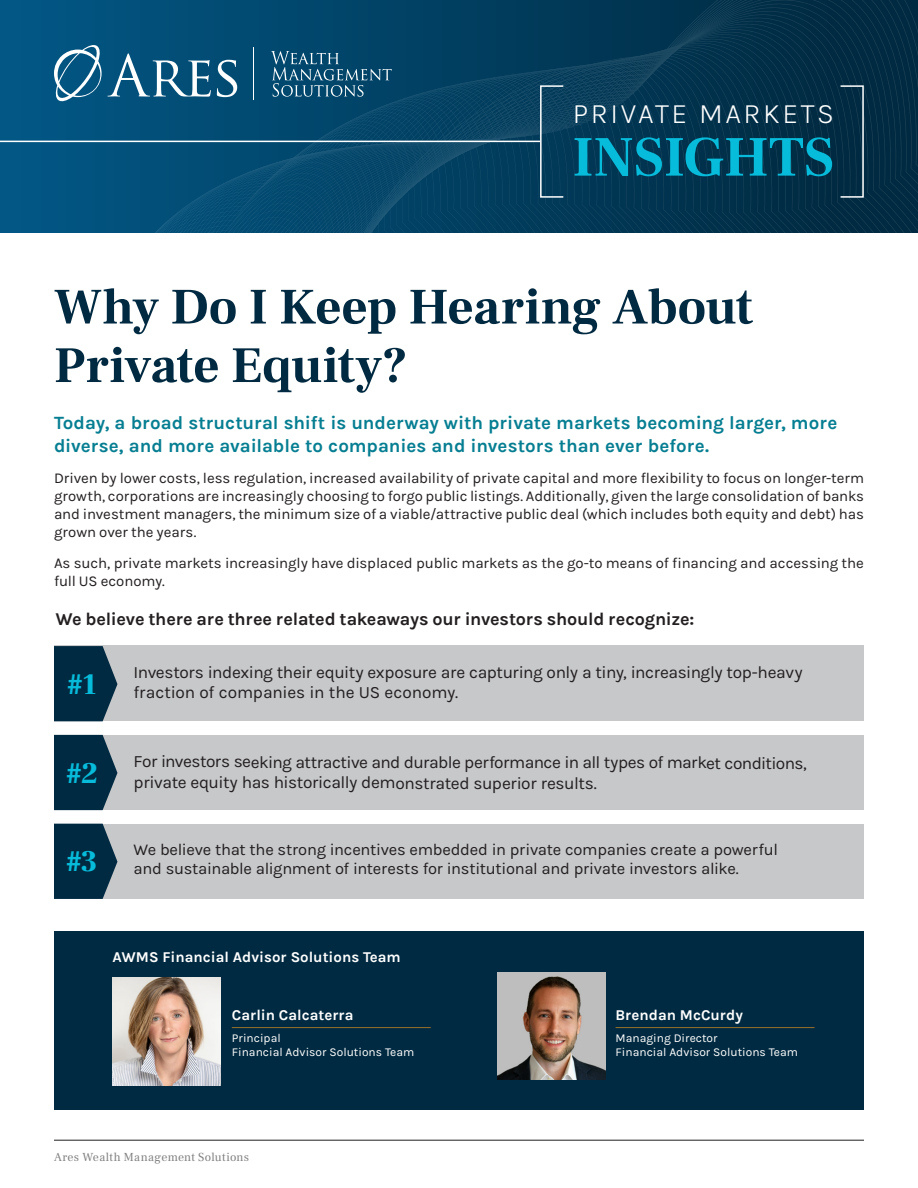
<style>
.page{position:relative;width:918px;height:1188px;background:#fff}
.page>*{position:absolute;margin:0;border:0;box-sizing:border-box;transform-origin:0 0}
.t1{font:700 56.85px "Frank Ruhl Libre";color:#07bbda}
.Title_Headline_-_Nav{font:700 51px/58.5px "Frank Ruhl Libre";letter-spacing:-.01em;color:#002a41}
.Title_Headline_-_Nav-2{font:900 30px "Frank Ruhl Libre";color:#07bbda}
.t2{font:300 28.5px "Karla";letter-spacing:.09em;color:#fff}
.Headline_Body_-_Gree{font:700 18.75px/22.5px "Karla";color:#067e92}
.Body_Copy{font:700 18px "Karla";letter-spacing:-.01em;color:#231f20}
.Title_Headline_-_Nav-3{font:17.25px "Karla";letter-spacing:-.025em;color:#231f20}
.Title_Headline_-_Nav-4{font:17.25px "Karla";letter-spacing:-.005em;color:#231f20}
.Title_Headline_-_Nav-5{font:16.5px "Karla";letter-spacing:-.015em;color:#231f20}
.Body_Copy-2{font:15px/18px "Karla";letter-spacing:-.005em;color:#231f20;text-align:justify}
.t3{font:700 15px "Karla";color:#fff}
.t4{font:12px "Karla";color:#fff}
.t5{font:12px "Frank Ruhl Libre";letter-spacing:.025em;color:#7f7f7f}
</style>
<div class="page">
<div style="left:0;top:0;width:918px;height:232px;background:linear-gradient(to right,#015785,#03293e)"></div>
<svg style="left:249px;top:40px;width:664px;height:192px;background:#02314b"></svg>
<svg style="left:244px;top:43px;width:653px;height:189px;background:#02324d"></svg>
<svg style="left:242px;top:45px;width:647px;height:187px;background:#02314b"></svg>
<svg style="left:236px;top:48px;width:637px;height:184px;background:#02314a"></svg>
<svg style="left:211px;top:64px;width:546px;height:168px;background:#02334d"></svg>
<svg style="left:211px;top:66px;width:529px;height:166px;background:#02324d"></svg>
<svg style="left:211px;top:67px;width:512px;height:165px;background:#033550"></svg>
<svg style="left:211px;top:69px;width:495px;height:163px;background:#033551"></svg>
<svg style="left:211px;top:72px;width:470px;height:160px;background:#033653"></svg>
<svg style="left:211px;top:74px;width:453px;height:158px;background:#033855"></svg>
<svg style="left:211px;top:77px;width:436px;height:155px;background:#033955"></svg>
<svg style="left:211px;top:78px;width:428px;height:154px;background:#043956"></svg>
<svg style="left:211px;top:79px;width:419px;height:153px;background:#053b59"></svg>
<svg style="left:211px;top:81px;width:411px;height:151px"></svg>
<svg style="left:211px;top:82px;width:403px;height:150px;background:#053c5a"></svg>
<svg style="left:211px;top:84px;width:395px;height:148px"></svg>
<svg style="left:211px;top:85px;width:387px;height:147px;background:#053c5b"></svg>
<svg style="left:211px;top:87px;width:378px;height:145px;background:#053d5c"></svg>
<svg style="left:211px;top:89px;width:370px;height:143px;background:#053d5c"></svg>
<svg style="left:211px;top:91px;width:362px;height:141px"></svg>
<svg style="left:211px;top:92px;width:354px;height:140px"></svg>
<svg style="left:211px;top:95px;width:346px;height:137px"></svg>
<svg style="left:211px;top:97px;width:339px;height:135px;background:#054161"></svg>
<svg style="left:211px;top:99px;width:331px;height:133px;background:#054162"></svg>
<svg style="left:116px;top:101px;width:418px;height:131px;background:#054365"></svg>
<svg style="left:114px;top:104px;width:412px;height:128px;background:#044467"></svg>
<svg style="left:112px;top:107px;width:407px;height:125px;background:#044467"></svg>
<svg style="left:109px;top:110px;width:402px;height:122px;background:#044466"></svg>
<svg style="left:107px;top:112px;width:397px;height:120px;background:#044569"></svg>
<svg style="left:105px;top:116px;width:391px;height:116px;background:#044568"></svg>
<svg style="left:95px;top:119px;width:394px;height:113px;background:#064b70"></svg>
<hr style="left:0;top:141px;width:540px;height:1px;background:#fff">
<svg style="left:54px;top:44px;width:157px;height:58px;background:#2e6f92"></svg>
<svg style="left:217px;top:60px;width:20px;height:37px"></svg>
<svg style="left:271px;top:51px;width:121px;height:46px;background:#235e7e"></svg>
<hr style="left:254px;top:47px;width:1px;height:52px;background:#fff">
<div style="left:540px;top:85px;width:24px;height:113px;border:2px solid #fff"></div>
<div style="left:840px;top:85px;width:24px;height:113px;border:2px solid #fff"></div>
<hr style="left:54px;top:1140px;width:810px;height:1px;background:#231f20">
<div style="left:54px;top:646px;width:810px;height:75px;background:#c7c8ca"></div>
<svg style="left:54px;top:646px;width:63px;height:75px;background:#163b50"></svg>
<div style="left:54px;top:735px;width:810px;height:75px;background:#c7c8ca"></div>
<svg style="left:54px;top:735px;width:63px;height:75px;background:#153b50"></svg>
<div style="left:54px;top:824px;width:810px;height:75px;background:#c7c8ca"></div>
<svg style="left:54px;top:824px;width:63px;height:75px;background:#163b50"></svg>
<div style="left:54px;top:931px;width:810px;height:178px;background:#002a41"></div>
<img style="left:498px;top:973px;width:108px;height:106px">
<hr style="left:616px;top:1027px;width:198px;height:1px;background:#9b702a">
<img style="left:112px;top:977px;width:108px;height:108px">
<hr style="left:232px;top:1027px;width:199px;height:1px;background:#9b702a">
<h3 class="t2" style="left:573px;top:95px;width:263px">PRIVATE MARKETS</h3>
<h1 class="t1" style="left:572px;top:122px;width:263px">INSIGHTS</h1>
<p class="Title_Headline_-_Nav" style="left:54px;top:278px;width:701px">Why Do I Keep Hearing About<br>Private Equity?</p>
<p class="Headline_Body_-_Gree" style="left:54px;top:412px;width:785px">Today, a broad structural shift is underway with private markets becoming larger, more diverse, and more available to companies and investors than ever before.</p>
<p class="Body_Copy-2" style="left:54px;top:469px;width:812px">Driven by lower costs, less regulation, increased availability of private capital and more flexibility to focus on longer-term growth, corporations are increasingly choosing to forgo public listings. Additionally, given the large consolidation of banks and investment managers, the minimum size of a viable/attractive public deal (which includes both equity and debt) has grown over the years.</p>
<p class="Body_Copy-2" style="left:54px;top:554px;width:811px">As such, private markets increasingly have displaced public markets as the go-to means of financing and accessing the full US economy.</p>
<p class="Body_Copy" style="left:56px;top:609px;width:640px">We believe there are three related takeaways our investors should recognize:</p>
<p class="Title_Headline_-_Nav-3" style="left:134px;top:663px;width:671px">Investors indexing their equity exposure are capturing only a tiny, increasingly top-heavy</p>
<p class="Title_Headline_-_Nav-2" style="left:68px;top:666px;width:31px">#1</p>
<p class="Title_Headline_-_Nav-4" style="left:134px;top:683px;width:326px">fraction of companies in the US economy.</p>
<p class="Title_Headline_-_Nav-2" style="left:67px;top:755px;width:33px">#2</p>
<p class="Title_Headline_-_Nav-3" style="left:134px;top:753px;width:675px">For investors seeking attractive and durable performance in all types of market conditions,</p>
<p class="Title_Headline_-_Nav-3" style="left:134px;top:773px;width:465px">private equity has historically demonstrated superior results.</p>
<p class="Title_Headline_-_Nav-5" style="left:134px;top:840px;width:646px">We believe that the strong incentives embedded in private companies create a powerful</p>
<p class="Title_Headline_-_Nav-2" style="left:67px;top:843px;width:33px">#3</p>
<p class="Title_Headline_-_Nav-5" style="left:134px;top:860px;width:607px">and sustainable alignment of interests for institutional and private investors alike.</p>
<p class="t3" style="left:112px;top:948px;width:290px">AWMS Financial Advisor Solutions Team</p>
<p class="t3" style="left:232px;top:1007px;width:123px">Carlin Calcaterra</p>
<p class="t4" style="left:232px;top:1031px;width:51px">Principal</p>
<p class="t4" style="left:232px;top:1045px;width:184px">Financial Advisor Solutions Team</p>
<p class="t5" style="left:54px;top:1150px;width:197px">Ares Wealth Management Solutions</p>
<p class="t3" style="left:616px;top:1007px;width:129px">Brendan McCurdy</p>
<p class="t4" style="left:616px;top:1031px;width:104px">Managing Director</p>
<p class="t4" style="left:616px;top:1045px;width:184px">Financial Advisor Solutions Team</p>
</div>
